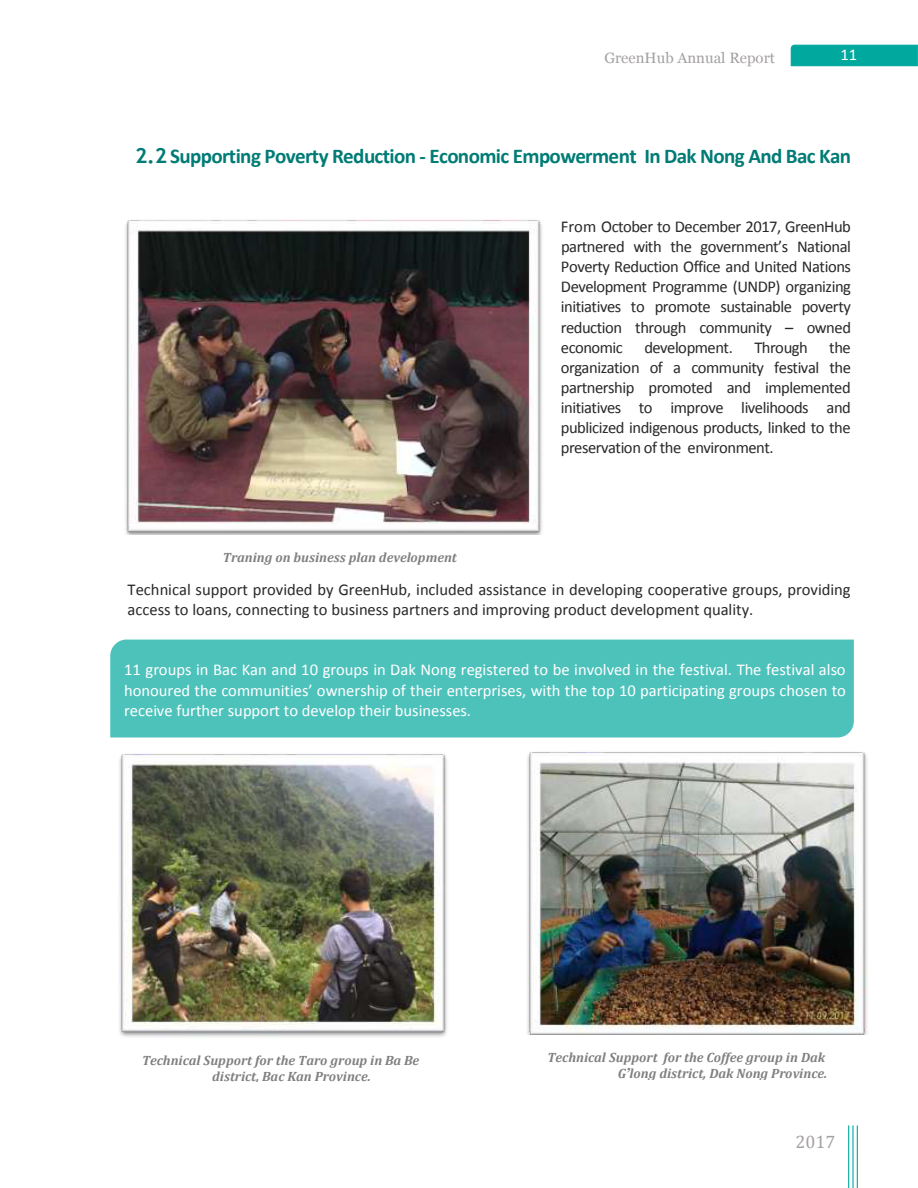
<style>
.page{position:relative;width:918px;height:1188px;background:#fff}
.page>*{position:absolute;margin:0;border:0;box-sizing:border-box;transform-origin:0 0}
.t1{font:700 21px "Calibri";letter-spacing:-.03em;color:#007c75}
.t2{font:18px "Cambria";color:#a4a0a0}
.t3{font:16.5px/20.1px "Calibri";letter-spacing:-.005em;color:#292929;text-align:justify}
.t4{font:16.5px/20.1px "Calibri";color:#fff;text-align:justify}
.t5{font:16.5px "Calibri";letter-spacing:-.03em;color:#292929}
.t6{font:15px "Georgia";color:#a4a0a0}
.t7{font:italic 700 13.5px/15.9px "Cambria";color:#808080;text-align:right}
.s1{font-family:"Trebuchet MS"}
.s2{font-family:"Georgia"}
</style>
<div class="page">
<svg style="left:790px;top:44px;width:128px;height:23px"></svg>
<img style="left:816px;top:44px;width:66px;height:22px">
<img style="left:119px;top:754px;width:328px;height:283px">
<img style="left:527px;top:752px;width:340px;height:283px">
<img style="left:125px;top:220px;width:417px;height:314px">
<svg style="left:110px;top:640px;width:744px;height:98px;background:#55c4be"></svg>
<div style="left:117px;top:646px;width:731px;height:85px;background:#4dc2bb"></div>
<hr style="left:848px;top:1125px;width:1px;height:63px;background:#00a89e">
<hr style="left:852px;top:1125px;width:2px;height:63px;background:#00a89e">
<hr style="left:857px;top:1125px;width:1px;height:63px;background:#00a89e">
<img style="left:848px;top:1126px;width:10px;height:30px">
<p class="t6" style="left:604px;top:48px;width:172px">GreenHub Annual Report</p>
<p class="t4" style="left:840px;top:45px;width:18px">11</p>
<p class="t1" style="left:135px;top:142px;width:718px"><span class="s1">2.2</span> Supporting Poverty Reduction - Economic Empowerment In Dak Nong And Bac Kan</p>
<p class="t7" style="left:223px;top:549px;width:236px">Traning on business plan development</p>
<p class="t3" style="left:561px;top:217px;width:292px">From October to December 2017, GreenHub partnered with the government’s National Poverty Reduction Office and United Nations Development Programme (UNDP) organizing initiatives to promote sustainable poverty reduction through community – owned economic</p>
<p class="t3" style="left:561px;top:337px;width:292px;text-indent:268px">the organization of a community festival the partnership promoted and implemented initiatives to improve livelihoods and publicized indigenous products, linked to the preservation of the environment.</p>
<p class="t5" style="left:644px;top:337px;width:90px">development.</p>
<p class="t5" style="left:754px;top:337px;width:55px">Through</p>
<p class="t3" style="left:128px;top:579px;width:724px">Technical support provided by GreenHub, included assistance in developing cooperative groups, providing access to loans, connecting to business partners and improving product development quality.</p>
<p class="t4" style="left:124px;top:660px;width:723px">11 groups in Bac Kan and 10 groups in Dak Nong registered to be involved in the festival. The festival also honoured the communities’ ownership of their enterprises, with the top 10 participating groups chosen to receive further support to develop their businesses.</p>
<p class="t7" style="left:212px;top:1052px;width:209px;text-align:left;text-indent:-70px">Technical Support for the Taro group in Ba Be district, Bac Kan Province.</p>
<p class="t7" style="left:547px;top:1049px;width:281px">Technical Support for the Coffee group in Dak<br>G<span class="s2">’</span>long district, Dak Nong Province.</p>
<p class="t2" style="left:796px;top:1131px;width:41px">2017</p>
</div>
